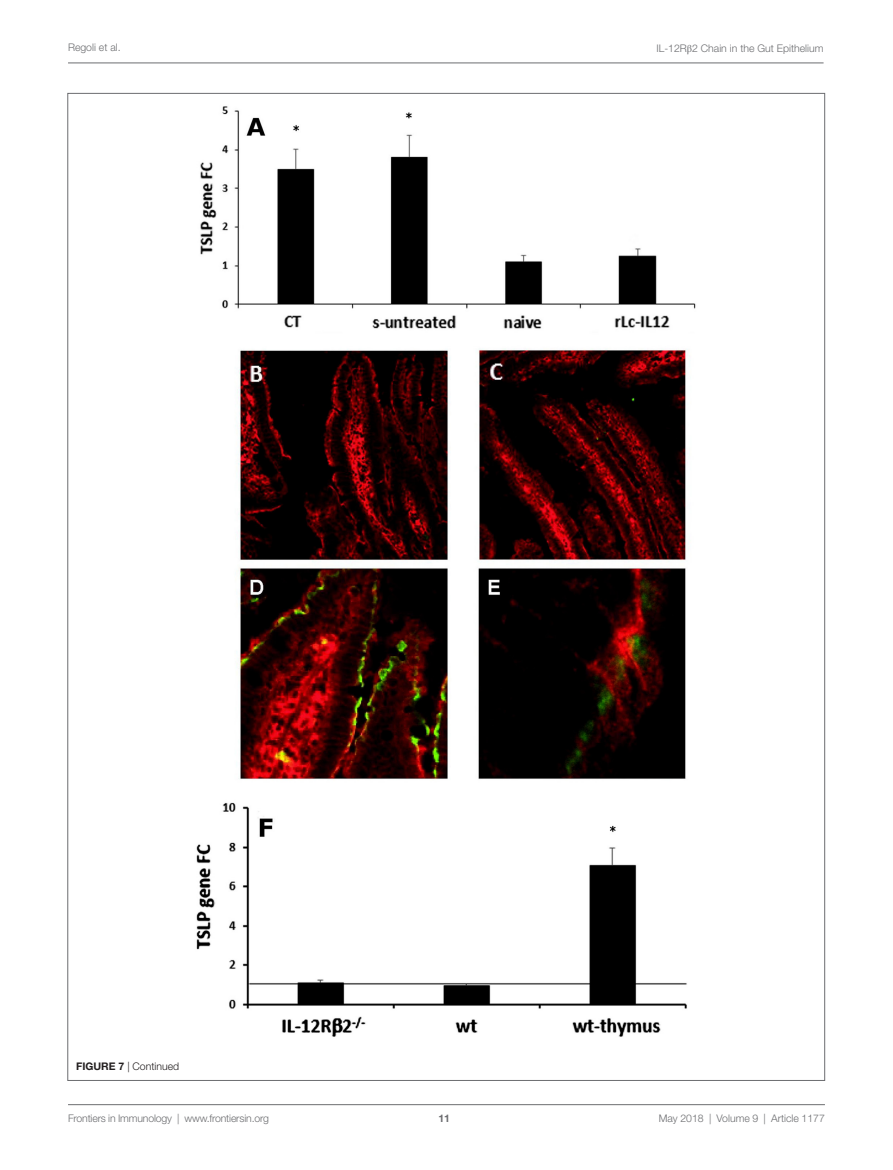
<style>
.page{position:relative;width:893px;height:1170px;background:#fff}
.page>*{position:absolute;margin:0;border:0;box-sizing:border-box;transform-origin:0 0}
.t1{font:300 10.5px "Helvetica Neue LT Std";color:#6c6d70}
.t2{font:300 10.5px "Helvetica Neue LT Std";color:#231f20}
.t3{font:700 10.5px "Helvetica Neue LT Std";color:#6c6d70}
.s1{font-family:"STIX General";font-weight:400}
.s2{font-weight:700}
</style>
<div class="page">
<hr style="left:68px;top:1104px;width:757px;height:1px;background:#6c6d70">
<hr style="left:68px;top:63px;width:755px;height:1px;background:#6c6d70">
<img style="left:196px;top:106px;width:500px;height:931px">
<p class="t1" style="left:68px;top:41px;width:54px">Regoli et al.</p>
<p class="t1" style="left:656px;top:42px;width:169px">IL-12R<span class="s1">β</span>2 Chain in the Gut Epithelium</p>
<p class="t2" style="left:76px;top:1059px;width:105px"><span class="s2">FIGURE 7</span> | Continued</p>
<p class="t1" style="left:68px;top:1111px;width:203px">Frontiers in Immunology | www.frontiersin.org</p>
<p class="t1" style="left:659px;top:1111px;width:168px">May 2018 | Volume 9 | Article 1177</p>
<p class="t3" style="left:439px;top:1111px;width:13px">11</p>
</div>
